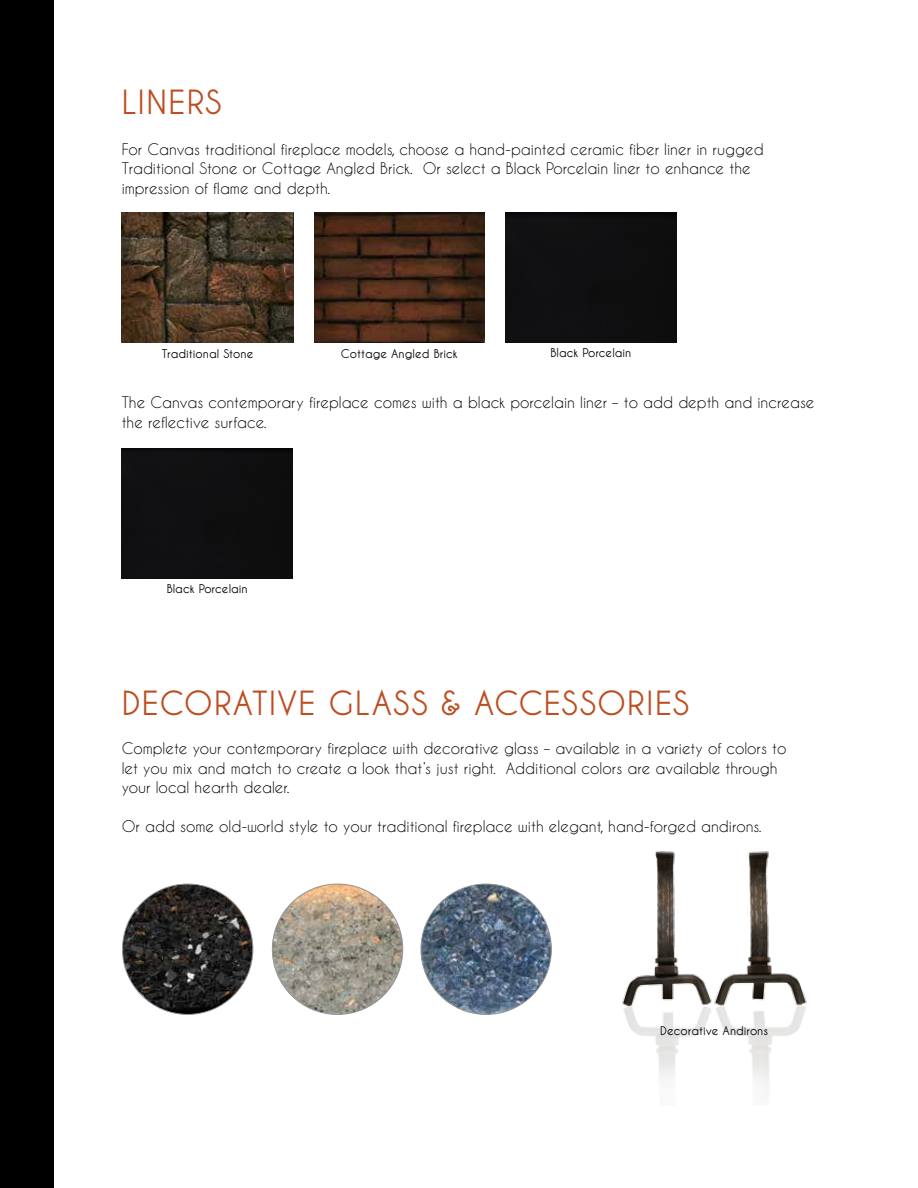
<style>
.page{position:relative;width:918px;height:1188px;background:#fff}
.page>*{position:absolute;margin:0;border:0;box-sizing:border-box;transform-origin:0 0}
.t1{font:700 33px "Caviar Dreams";letter-spacing:.035em;color:#bc4e21}
.t2{font:15px/19.5px "Caviar Dreams";color:#000}
.t3{font:700 12px "Caviar Dreams";color:#000}
</style>
<div class="page">
<hr style="left:917px;top:0;width:1px;height:1188px;background:#000">
<div style="left:0;top:0;width:54px;height:1188px;background:#000"></div>
<img style="left:122px;top:884px;width:131px;height:130px;border-radius:65px">
<img style="left:272px;top:884px;width:131px;height:130px;border-radius:65px">
<img style="left:421px;top:884px;width:130px;height:130px;border-radius:65px">
<img style="left:122px;top:213px;width:172px;height:130px">
<img style="left:314px;top:213px;width:170px;height:130px">
<img style="left:622px;top:851px;width:185px;height:238px">
<div style="left:505px;top:213px;width:172px;height:130px;background:#0f0f11"></div>
<div style="left:122px;top:448px;width:171px;height:130px;background:#0f0f11"></div>
<h1 class="t1" style="left:122px;top:83px;width:101px">LINERS</h1>
<p class="t2" style="left:122px;top:139px;width:643px">For Canvas traditional fireplace models, choose a hand-painted ceramic fiber liner in rugged<br>Traditional Stone or Cottage Angled Brick. Or select a Black Porcelain liner to enhance the impression of flame and depth.</p>
<p class="t3" style="left:162px;top:346px;width:93px">Traditional Stone</p>
<p class="t3" style="left:341px;top:346px;width:118px">Cottage Angled Brick</p>
<p class="t3" style="left:550px;top:346px;width:83px">Black Porcelain</p>
<p class="t2" style="left:122px;top:393px;width:694px">The Canvas contemporary fireplace comes with a black porcelain liner – to add depth and increase the reflective surface.</p>
<p class="t3" style="left:167px;top:582px;width:83px">Black Porcelain</p>
<h1 class="t1" style="left:122px;top:685px;width:569px">DECORATIVE GLASS &amp; ACCESSORIES</h1>
<p class="t2" style="left:122px;top:739px;width:666px">Complete your contemporary fireplace with decorative glass – available in a variety of colors to let you mix and match to create a look that’s just right. Additional colors are available through your local hearth dealer.</p>
<p class="t2" style="left:122px;top:817px;width:642px">Or add some old-world style to your traditional fireplace with elegant, hand-forged andirons.</p>
<p class="t3" style="left:660px;top:1024px;width:109px">Decorative Andirons</p>
</div>
